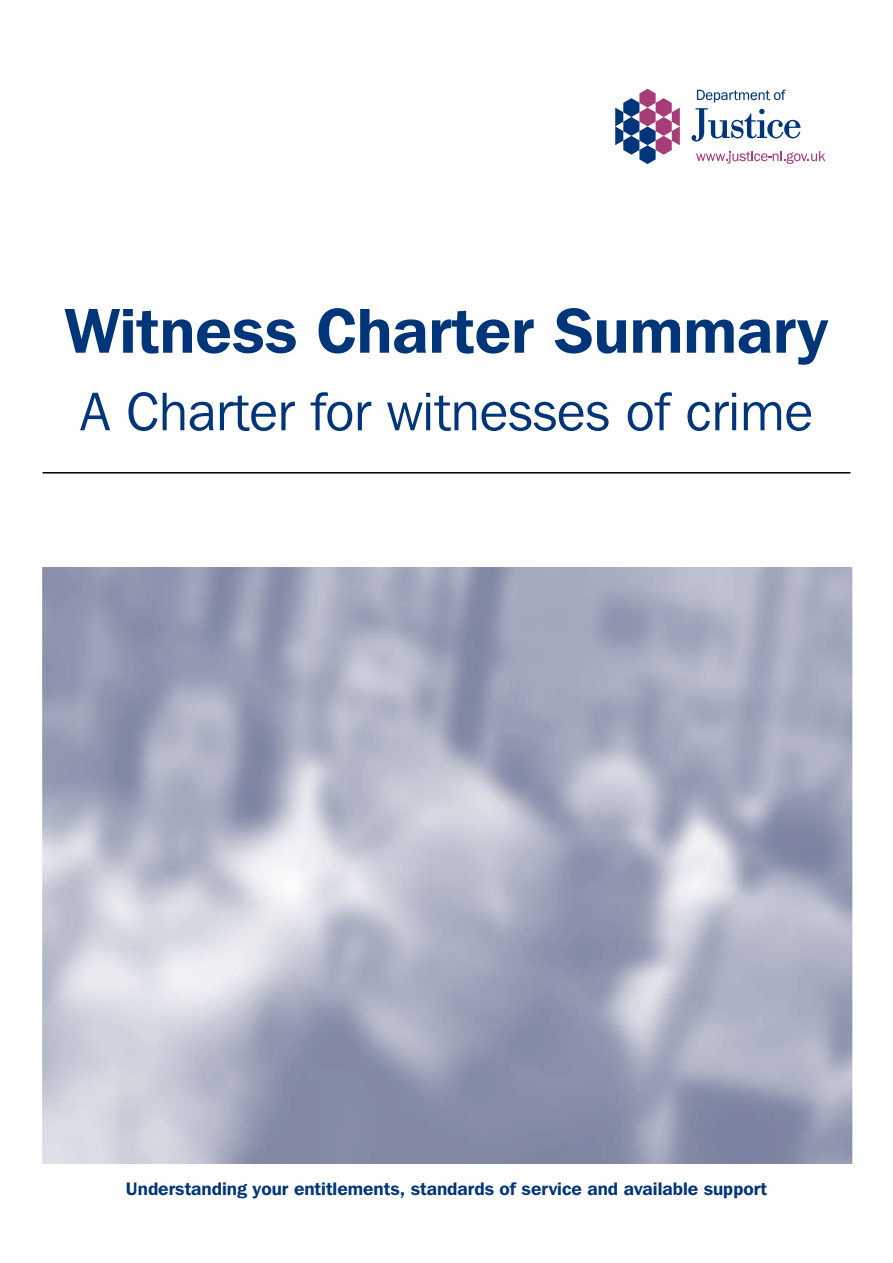
<style>
.page{position:relative;width:893px;height:1263px;background:#fff}
.page>*{position:absolute;margin:0;border:0;box-sizing:border-box;transform-origin:0 0}
.t1{font:600 63px "Franklin Gothic IT Cby BT";color:#003579}
.t2{font:54px "Franklin Gothic IT Cby BT";color:#003579}
.t3{font:600 18px "Franklin Gothic IT Cby BT";color:#003579}
</style>
<div class="page">
<svg style="left:615px;top:89px;width:65px;height:75px"></svg>
<svg style="left:696px;top:151px;width:129px;height:13px"></svg>
<svg style="left:697px;top:90px;width:89px;height:12px"></svg>
<svg style="left:691px;top:108px;width:109px;height:34px"></svg>
<hr style="left:43px;top:472px;width:807px;height:1px;background:#000">
<h1 class="t1" style="left:65px;top:291px;width:765px">Witness Charter Summary</h1>
<h2 class="t2" style="left:80px;top:378px;width:734px">A Charter for witnesses of crime</h2>
<p class="t3" style="left:126px;top:1177px;width:643px">Understanding your entitlements, standards of service and available support</p>
</div>
